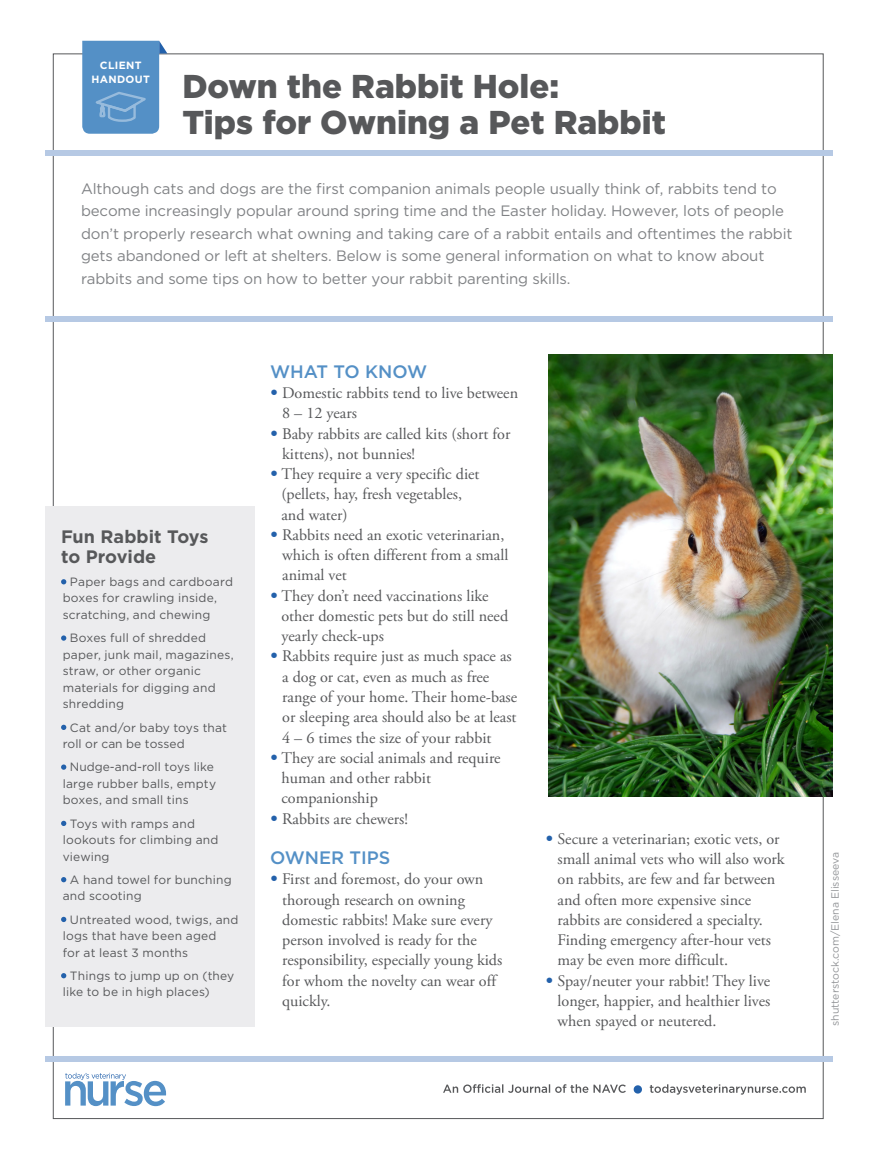
<style>
.page{position:relative;width:878px;height:1175px;background:#fff}
.page>*{position:absolute;margin:0;border:0;box-sizing:border-box;transform-origin:0 0}
.t1{font:900 33px/36px "Gotham";color:#57585a}
.sidebar_headline{font:700 18px/19.5px "Gotham";color:#57585a}
.head_A{font:500 18px "Gotham";color:#5490c6}
.Body_Copy{font:16.2px/20.2px "Adobe Garamond Pro";color:#57585a}
.Body_Copy-2{font:15px/22.5px "Gotham";letter-spacing:-.01em;color:#808285}
.sidebar_text{font:12px/16.5px "Gotham";letter-spacing:.015em;color:#57585a}
.photo_credit{font:10.5px "Gotham";color:#939598}
.t2{font:700 10.5px/13.5px "Gotham";letter-spacing:.03em;color:#fff;text-align:center}
.s1{font-family:"Gotham";font-weight:900;color:#2361ab}
</style>
<div class="page">
<div style="left:45px;top:150px;width:787px;height:5px;background:#b6c9e4"></div>
<div style="left:45px;top:1056px;width:787px;height:5px;background:#b6c9e4"></div>
<svg style="left:633px;top:1085px;width:9px;height:8px"></svg>
<svg style="left:649px;top:1084px;width:156px;height:10px"></svg>
<svg style="left:443px;top:1084px;width:183px;height:8px"></svg>
<svg style="left:65px;top:1072px;width:101px;height:34px"></svg>
<svg style="left:82px;top:41px;width:85px;height:93px;background:#679ccc"></svg>
<div style="left:45px;top:316px;width:787px;height:6px;background:#b6c9e4"></div>
<div style="left:45px;top:506px;width:209px;height:520px;background:#ececee"></div>
<svg style="left:61px;top:579px;width:5px;height:5px"></svg>
<svg style="left:61px;top:635px;width:5px;height:5px"></svg>
<svg style="left:61px;top:724px;width:5px;height:6px"></svg>
<svg style="left:61px;top:764px;width:5px;height:5px"></svg>
<svg style="left:61px;top:820px;width:5px;height:6px"></svg>
<svg style="left:61px;top:877px;width:5px;height:5px"></svg>
<svg style="left:61px;top:916px;width:5px;height:6px"></svg>
<svg style="left:61px;top:973px;width:5px;height:5px"></svg>
<img style="left:549px;top:355px;width:283px;height:441px">
<p class="t2" style="left:91px;top:59px;width:60px">CLIENT<br>HANDOUT</p>
<p class="t1" style="left:182px;top:68px;width:485px">Down the Rabbit Hole:<br>Tips for Owning a Pet Rabbit</p>
<p class="Body_Copy-2" style="left:81px;top:177px;width:713px">Although cats and dogs are the first companion animals people usually think of, rabbits tend to become increasingly popular around spring time and the Easter holiday. However, lots of people don’t properly research what owning and taking care of a rabbit entails and oftentimes the rabbit gets abandoned or left at shelters. Below is some general information on what to know about rabbits and some tips on how to better your rabbit parenting skills.</p>
<p class="sidebar_headline" style="left:61px;top:527px;width:149px">Fun Rabbit Toys to Provide</p>
<p class="sidebar_text" style="left:63px;top:573px;width:172px;text-indent:7px">Paper bags and cardboard boxes for crawling inside, scratching, and chewing</p>
<p class="sidebar_text" style="left:63px;top:629px;width:172px;text-indent:7px">Boxes full of shredded paper, junk mail, magazines, straw, or other organic materials for digging and shredding</p>
<p class="sidebar_text" style="left:63px;top:718px;width:166px;text-indent:7px">Cat and/or baby toys that roll or can be tossed</p>
<p class="sidebar_text" style="left:63px;top:758px;width:155px;text-indent:7px">Nudge-and-roll toys like large rubber balls, empty boxes, and small tins</p>
<p class="sidebar_text" style="left:63px;top:814px;width:157px;text-indent:7px">Toys with ramps and lookouts for climbing and viewing</p>
<p class="sidebar_text" style="left:63px;top:871px;width:170px;text-indent:7px">A hand towel for bunching and scooting</p>
<p class="sidebar_text" style="left:63px;top:910px;width:177px;text-indent:7px">Untreated wood, twigs, and logs that have been aged<br>for at least 3 months</p>
<p class="sidebar_text" style="left:63px;top:967px;width:173px;text-indent:7px">Things to jump up on (they like to be in high places)</p>
<p class="head_A" style="left:270px;top:360px;width:159px">WHAT TO KNOW</p>
<p class="Body_Copy" style="left:282px;top:383px;width:237px;text-indent:-12px"><span class="s1">•</span> Domestic rabbits tend to live between<br>8 – 12 years</p>
<p class="Body_Copy" style="left:282px;top:424px;width:230px;text-indent:-12px"><span class="s1">•</span> Baby rabbits are called kits (short for kittens), not bunnies!</p>
<p class="Body_Copy" style="left:281px;top:464px;width:199px;text-indent:-11px"><span class="s1">•</span> They require a very specific diet (pellets, hay, fresh vegetables, and water)</p>
<p class="Body_Copy" style="left:282px;top:525px;width:228px;text-indent:-12px"><span class="s1">•</span> Rabbits need an exotic veterinarian, which is often different from a small animal vet</p>
<p class="Body_Copy" style="left:281px;top:586px;width:228px;text-indent:-11px"><span class="s1">•</span> They don’t need vaccinations like other domestic pets but do still need yearly check-ups</p>
<p class="Body_Copy" style="left:282px;top:647px;width:236px;text-indent:-12px"><span class="s1">•</span> Rabbits require just as much space as a dog or cat, even as much as free range of your home. Their home-base or sleeping area should also be at least 4 – 6 times the size of your rabbit</p>
<p class="Body_Copy" style="left:281px;top:748px;width:221px;text-indent:-11px"><span class="s1">•</span> They are social animals and require human and other rabbit companionship</p>
<p class="Body_Copy" style="left:270px;top:809px;width:139px"><span class="s1">•</span> Rabbits are chewers!</p>
<p class="head_A" style="left:270px;top:846px;width:122px">OWNER TIPS</p>
<p class="Body_Copy" style="left:282px;top:869px;width:222px;text-indent:-12px"><span class="s1">•</span> First and foremost, do your own thorough research on owning domestic rabbits! Make sure every person involved is ready for the responsibility, especially young kids for whom the novelty can wear off quickly.</p>
<p class="Body_Copy" style="left:557px;top:829px;width:228px;text-indent:-12px"><span class="s1">•</span> Secure a veterinarian; exotic vets, or small animal vets who will also work on rabbits, are few and far between and often more expensive since rabbits are considered a specialty.<br>Finding emergency after-hour vets may be even more difficult.</p>
<p class="Body_Copy" style="left:557px;top:971px;width:214px;text-align:justify;text-indent:-12px"><span class="s1">•</span> Spay/neuter your rabbit! They live longer, happier, and healthier lives when spayed or neutered.</p>
<p class="photo_credit" style="left:828px;top:1026px;width:175px;rotate:-90deg">shutterstock.com/Elena Elisseeva</p>
</div>
